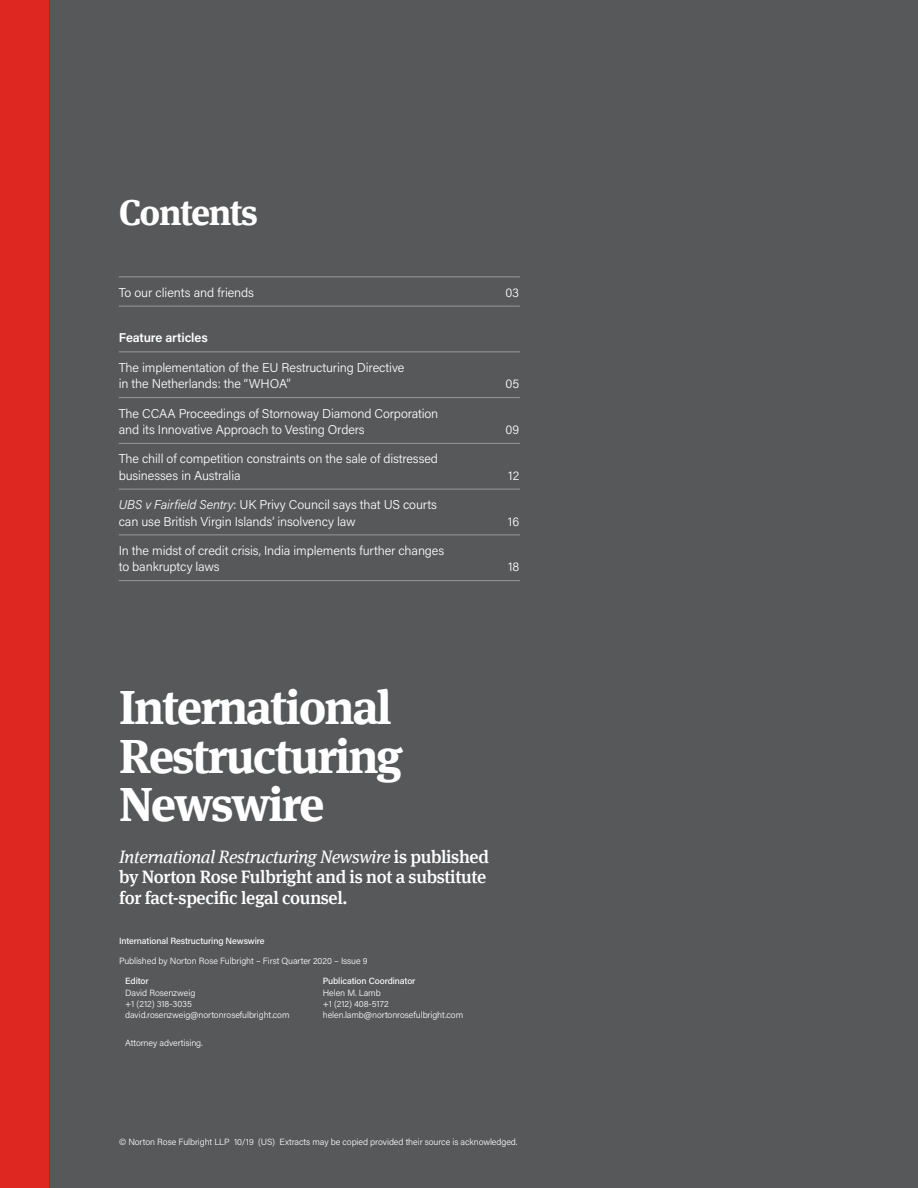
<style>
.page{position:relative;width:918px;height:1188px;background:#fff}
.page>*{position:absolute;margin:0;border:0;box-sizing:border-box;transform-origin:0 0}
.t1{font:700 48px/48.6px "Meta Serif Offc Pro";letter-spacing:-.04em;color:#fff}
.t2{font:700 36px "Meta Serif Offc Pro";letter-spacing:-.04em;color:#fff}
.t3{font:500 18px/20.7px "Meta Serif Offc Pro";letter-spacing:-.02em;color:#fff}
.t4{font:300 12.75px/16.5px "Acumin Pro";letter-spacing:-.01em;color:#fff}
.t5{font:600 12.75px "Acumin Pro";letter-spacing:-.01em;color:#fff}
.t6{font:300 9px/11.2px "Acumin Pro";letter-spacing:-.01em;color:#fff}
.t7{font:500 9px "Acumin Pro";letter-spacing:-.01em;color:#fff}
.s1{font-style:italic}
.s2{font-weight:400;font-style:italic}
</style>
<div class="page">
<div style="left:49px;top:0;width:869px;height:1188px;background:#57585a"></div>
<hr style="left:119px;top:277px;width:401px;height:1px;background:#999">
<hr style="left:119px;top:306px;width:401px;height:1px;background:#999">
<hr style="left:119px;top:352px;width:401px;height:1px;background:#999">
<hr style="left:119px;top:397px;width:401px;height:1px;background:#999">
<hr style="left:119px;top:443px;width:401px;height:1px;background:#999">
<hr style="left:119px;top:489px;width:401px;height:1px;background:#999">
<hr style="left:119px;top:535px;width:401px;height:1px;background:#999">
<hr style="left:119px;top:580px;width:401px;height:1px;background:#999">
<div style="left:0;top:0;width:49px;height:1188px;background:#dd2720"></div>
<h2 class="t2" style="left:119px;top:184px;width:141px">Contents</h2>
<p class="t4" style="left:119px;top:284px;width:137px">To our clients and friends</p>
<p class="t4" style="left:505px;top:284px;width:15px">03</p>
<p class="t5" style="left:119px;top:329px;width:90px">Feature articles</p>
<p class="t4" style="left:119px;top:359px;width:287px">The implementation of the EU Restructuring Directive in the Netherlands: the “WHOA”</p>
<p class="t4" style="left:505px;top:375px;width:15px">05</p>
<p class="t4" style="left:119px;top:404px;width:321px">The CCAA Proceedings of Stornoway Diamond Corporation and its Innovative Approach to Vesting Orders</p>
<p class="t4" style="left:119px;top:450px;width:321px">The chill of competition constraints on the sale of distressed businesses in Australia</p>
<p class="t4" style="left:119px;top:496px;width:320px"><span class="s1">UBS v Fairfield Sentry</span>: UK Privy Council says that US courts can use British Virgin Islands’ insolvency law</p>
<p class="t4" style="left:119px;top:542px;width:327px">In the midst of credit crisis, India implements further changes to bankruptcy laws</p>
<p class="t4" style="left:506px;top:421px;width:15px">09</p>
<p class="t4" style="left:508px;top:467px;width:13px">12</p>
<p class="t4" style="left:508px;top:512px;width:13px">16</p>
<p class="t4" style="left:508px;top:558px;width:13px">18</p>
<h1 class="t1" style="left:119px;top:679px;width:285px">International<br>Restructuring<br>Newswire</h1>
<h3 class="t3" style="left:119px;top:845px;width:371px"><span class="s2">International Restructuring Newswire</span> is published by Norton Rose Fulbright and is not a substitute for fact-specific legal counsel.</h3>
<p class="t7" style="left:119px;top:935px;width:147px">International Restructuring Newswire</p>
<p class="t6" style="left:119px;top:954px;width:250px">Published by Norton Rose Fulbright – First Quarter 2020 – Issue 9</p>
<p class="t7" style="left:125px;top:975px;width:25px">Editor</p>
<p class="t6" style="left:125px;top:987px;width:166px">David Rosenzweig<br>+1 (212) 318-3035 david.rosenzweig@nortonrosefulbright.com</p>
<p class="t6" style="left:125px;top:1037px;width:79px">Attorney advertising.</p>
<p class="t7" style="left:323px;top:975px;width:94px">Publication Coordinator</p>
<p class="t6" style="left:323px;top:987px;width:142px">Helen M. Lamb<br>+1 (212) 408-5172 helen.lamb@nortonrosefulbright.com</p>
<p class="t6" style="left:119px;top:1136px;width:400px">© Norton Rose Fulbright LLP 10/19 (US) Extracts may be copied provided their source is acknowledged.</p>
</div>
